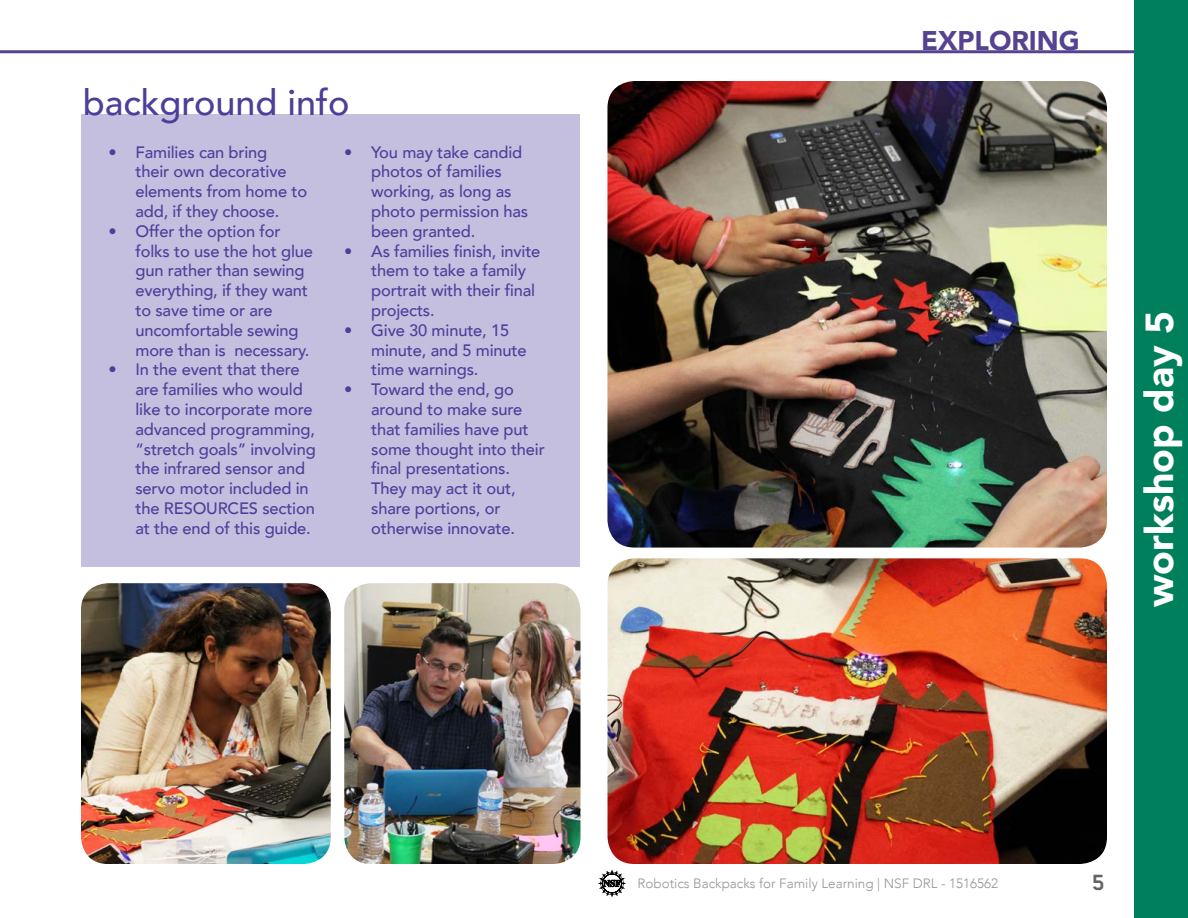
<style>
.page{position:relative;width:1188px;height:918px;background:#fff}
.page>*{position:absolute;margin:0;border:0;box-sizing:border-box;transform-origin:0 0}
.t1{font:900 39px "Avenir";color:#fff}
.t2{font:500 36px "Avenir";color:#4d3f99}
.t3{font:900 27px "Avenir";color:#564390}
.t4{font:700 25.5px "Blender Pro";color:#636466}
.t5{font:500 16.5px/19.8px "Avenir";letter-spacing:-.01em;color:#4d3f99}
.t6{font:300 13.5px "Avenir";color:#939598}
</style>
<div class="page">
<svg style="left:598px;top:870px;width:28px;height:27px"></svg>
<div style="left:1134px;top:0;width:54px;height:918px;background:#007f5c"></div>
<hr style="left:0;top:50px;width:1134px;height:3px;background:#564390">
<div style="left:81px;top:114px;width:499px;height:453px;background:#c4bfdf"></div>
<img style="left:607px;top:81px;width:500px;height:467px">
<img style="left:608px;top:558px;width:499px;height:306px">
<img style="left:81px;top:583px;width:250px;height:281px">
<img style="left:344px;top:583px;width:236px;height:281px">
<h2 class="t2" style="left:83px;top:71px;width:268px">background info</h2>
<p class="t5" style="left:135px;top:141px;width:173px;text-indent:-27px">• Families can bring<br>their own decorative elements from home to add, if they choose.</p>
<p class="t5" style="left:135px;top:220px;width:179px;text-indent:-27px">• Offer the option for folks to use the hot glue gun rather than sewing everything, if they want to save time or are uncomfortable sewing more than is necessary.</p>
<p class="t5" style="left:135px;top:359px;width:182px;text-indent:-27px">• In the event that there are families who would like to incorporate more advanced programming, “stretch goals” involving the infrared sensor and servo motor included in the RESOURCES section at the end of this guide.</p>
<p class="t5" style="left:371px;top:141px;width:159px;text-indent:-27px">• You may take candid photos of families working, as long as photo permission has been granted.</p>
<p class="t5" style="left:371px;top:240px;width:171px;text-indent:-27px">• As families finish, invite them to take a family portrait with their final projects.</p>
<p class="t5" style="left:371px;top:319px;width:157px;text-indent:-27px">• Give 30 minute, 15 minute, and 5 minute time warnings.</p>
<p class="t5" style="left:371px;top:379px;width:175px;text-indent:-27px">• Toward the end, go around to make sure that families have put some thought into their final presentations.<br>They may act it out, share portions, or otherwise innovate.</p>
<h3 class="t3" style="left:921px;top:18px;width:160px">EXPLORING</h3>
<h1 class="t1" style="left:1126px;top:607px;width:298px;rotate:-90deg">workshop day 5</h1>
<p class="t6" style="left:637px;top:875px;width:362px">Robotics Backpacks for Family Learning | NSF DRL - 1516562</p>
<h3 class="t4" style="left:1092px;top:869px;width:15px">5</h3>
</div>
